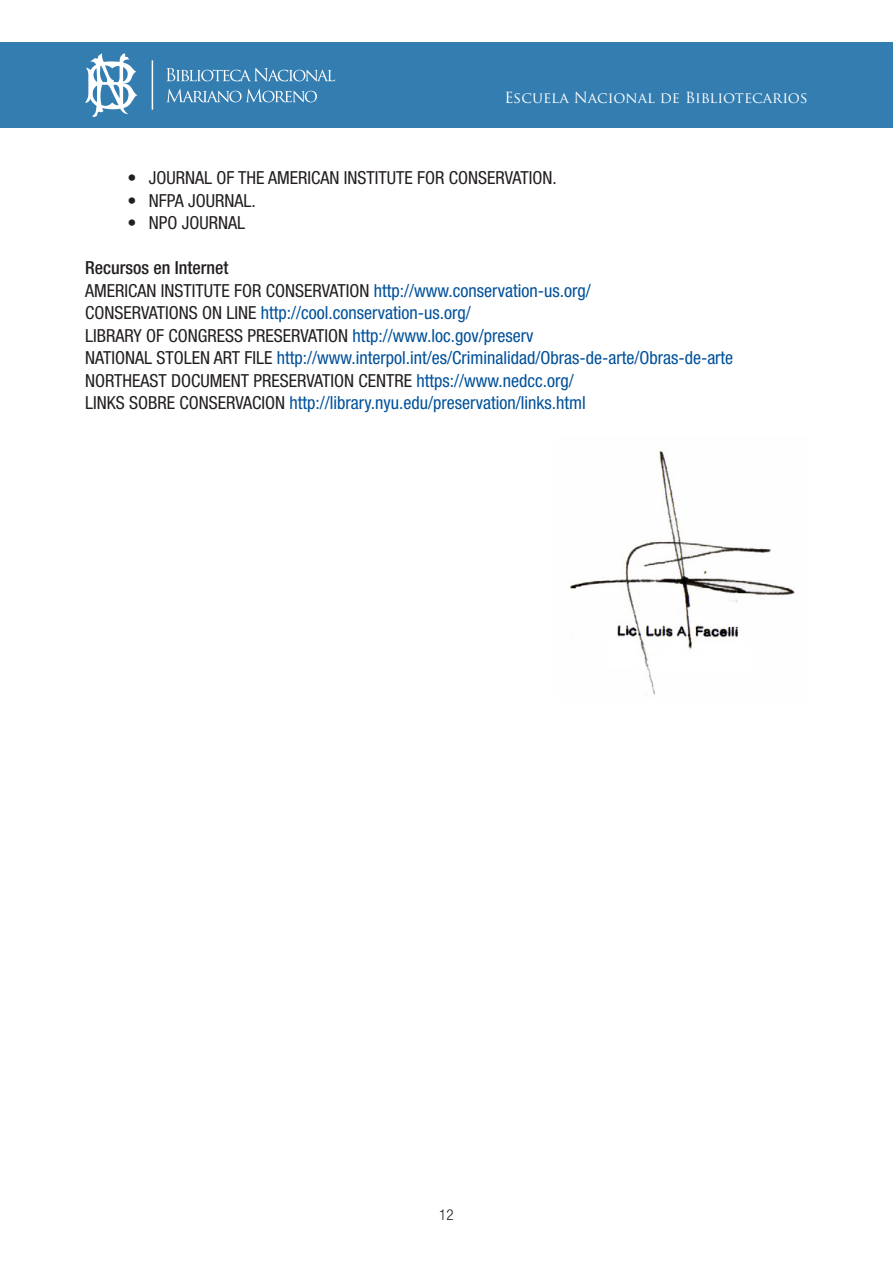
<style>
.page{position:relative;width:893px;height:1263px;background:#fff}
.page>*{position:absolute;margin:0;border:0;box-sizing:border-box;transform-origin:0 0}
.t1{font:condensed 18px/22.5px "Helvetica Neue";color:#01519b}
.t2{font:condensed 18px "Helvetica Neue";color:#231f20}
.t3{font:15px "Trajan Pro";color:#fff}
.t4{font:300 condensed 15px "Helvetica Neue";color:#231f20}
.s1{font-weight:500;color:#231f20}
.s2{color:#231f20}
</style>
<div class="page">
<div style="left:0;top:43px;width:893px;height:85px;background:#337db1"></div>
<svg style="left:85px;top:53px;width:52px;height:64px"></svg>
<svg style="left:166px;top:68px;width:169px;height:13px"></svg>
<svg style="left:167px;top:89px;width:150px;height:13px"></svg>
<hr style="left:152px;top:60px;width:1px;height:50px;background:#fff">
<img style="left:570px;top:450px;width:225px;height:245px">
<p class="t3" style="left:504px;top:88px;width:305px">Escuela Nacional de Bibliotecarios</p>
<p class="t2" style="left:128px;top:167px;width:431px">• JOURNAL OF THE AMERICAN INSTITUTE FOR CONSERVATION.</p>
<p class="t2" style="left:128px;top:190px;width:130px">• NFPA JOURNAL.</p>
<p class="t2" style="left:128px;top:212px;width:119px">• NPO JOURNAL</p>
<p class="t1" style="left:85px;top:257px;width:650px"><span class="s1">Recursos en Internet<br></span><span class="s2">AMERICAN INSTITUTE FOR CONSERVATION</span> http://www.conservation-us.org/<br><span class="s2">CONSERVATIONS ON LINE</span> http://cool.conservation-us.org/<br><span class="s2">LIBRARY OF CONGRESS PRESERVATION</span> http://www.loc.gov/preserv<br><span class="s2">NATIONAL STOLEN ART FILE</span> http://www.interpol.int/es/Criminalidad/Obras-de-arte/Obras-de-arte <span class="s2">NORTHEAST DOCUMENT PRESERVATION CENTRE</span> https://www.nedcc.org/<br><span class="s2">LINKS SOBRE CONSERVACION</span> http://library.nyu.edu/preservation/links.html</p>
<p class="t4" style="left:439px;top:1206px;width:16px">12</p>
</div>
